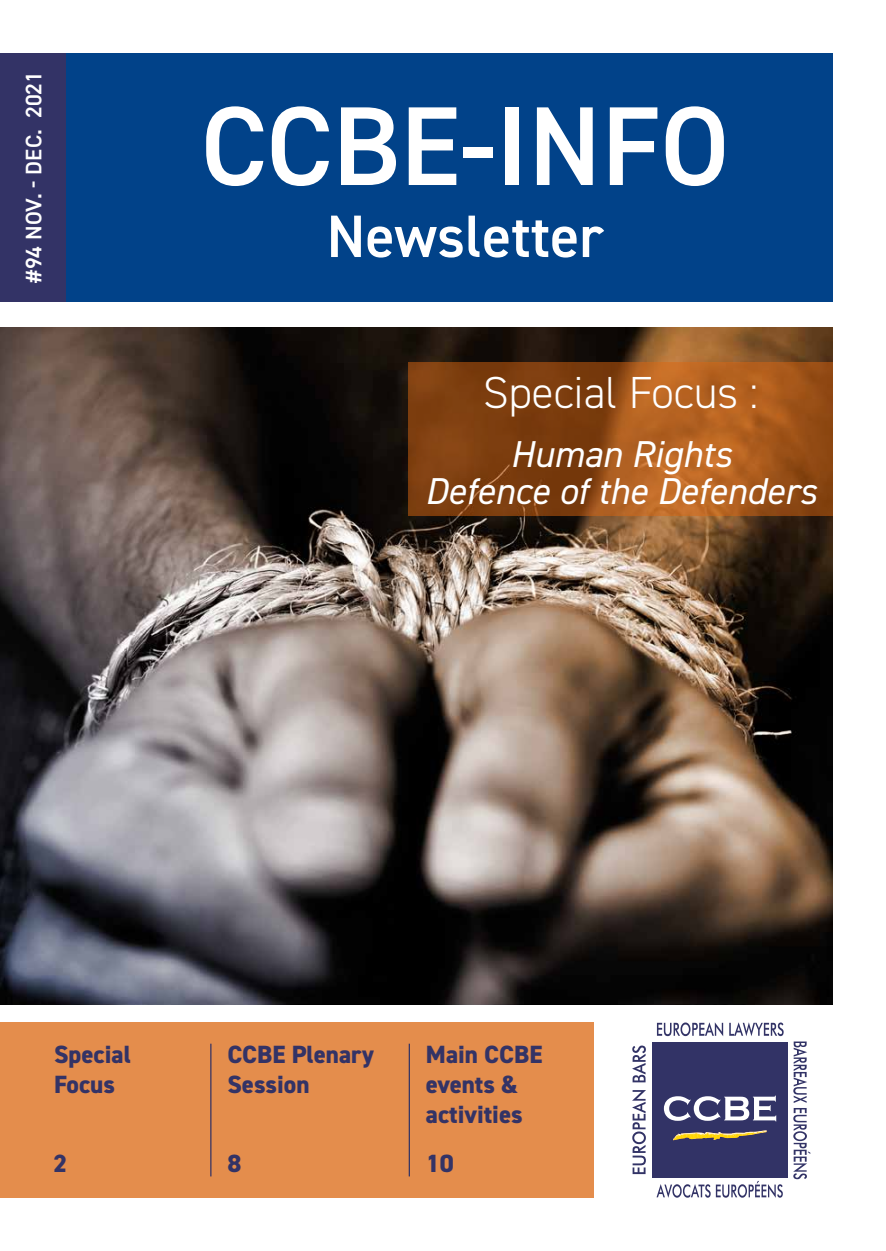
<style>
.page{position:relative;width:886px;height:1251px;background:#fff}
.page>*{position:absolute;margin:0;border:0;box-sizing:border-box;transform-origin:0 0}
.t1{font:600 112.5px "DIN2014";color:#fff}
.t2{font:600 60px "DIN2014";color:#fff}
.t3{font:300 45px "DIN2014";color:#fff}
.t4{font:italic 37.5px/37.5px "DIN2014";color:#fff;text-align:center}
.t5{font:800 25px/30px "DIN2014";color:#336}
.t6{font:600 22.5px "DIN2014";color:#fff}
</style>
<div class="page">
<img style="left:0;top:327px;width:833px;height:677px">
<div style="left:652px;top:1042px;width:136px;height:136px;background:#323366"></div>
<img style="left:673px;top:1130px;width:93px;height:10px">
<svg style="left:664px;top:1095px;width:112px;height:26px"></svg>
<svg style="left:657px;top:1022px;width:66px;height:14px"></svg>
<svg style="left:729px;top:1022px;width:54px;height:14px"></svg>
<svg style="left:656px;top:1181px;width:127px;height:17px"></svg>
<svg style="left:793px;top:1041px;width:17px;height:138px"></svg>
<svg style="left:632px;top:1090px;width:14px;height:84px"></svg>
<svg style="left:632px;top:1045px;width:14px;height:37px"></svg>
<svg style="left:409px;top:362px;width:424px;height:153px;background:#964e17"></svg>
<div style="left:65px;top:53px;width:768px;height:248px;background:#014289"></div>
<div style="left:0;top:1022px;width:594px;height:176px;background:#e48d4c"></div>
<div style="left:0;top:53px;width:65px;height:248px;background:#336"></div>
<hr style="left:210px;top:1044px;width:1px;height:132px;background:#336">
<hr style="left:409px;top:1044px;width:1px;height:132px;background:#336">
<p class="t6" style="left:19px;top:283px;width:213px;rotate:-90deg">#94 NOV. - DEC. 2021</p>
<h1 class="t1" style="left:201px;top:72px;width:530px">CCBE-INFO</h1>
<h2 class="t2" style="left:326px;top:197px;width:278px">Newsletter</h2>
<h3 class="t3" style="left:483px;top:365px;width:277px">Special Focus :</h3>
<h3 class="t4" style="left:425px;top:434px;width:393px">Human Rights<br>Defence of the Defenders</h3>
<p class="t5" style="left:54px;top:1039px;width:78px">Special<br>Focus</p>
<p class="t5" style="left:227px;top:1039px;width:148px">CCBE Plenary<br>Session</p>
<p class="t5" style="left:426px;top:1039px;width:118px">Main CCBE events &amp; activities</p>
<p class="t5" style="left:53px;top:1148px;width:16px">2</p>
<p class="t5" style="left:227px;top:1148px;width:15px">8</p>
<p class="t5" style="left:426px;top:1148px;width:30px">10</p>
</div>
